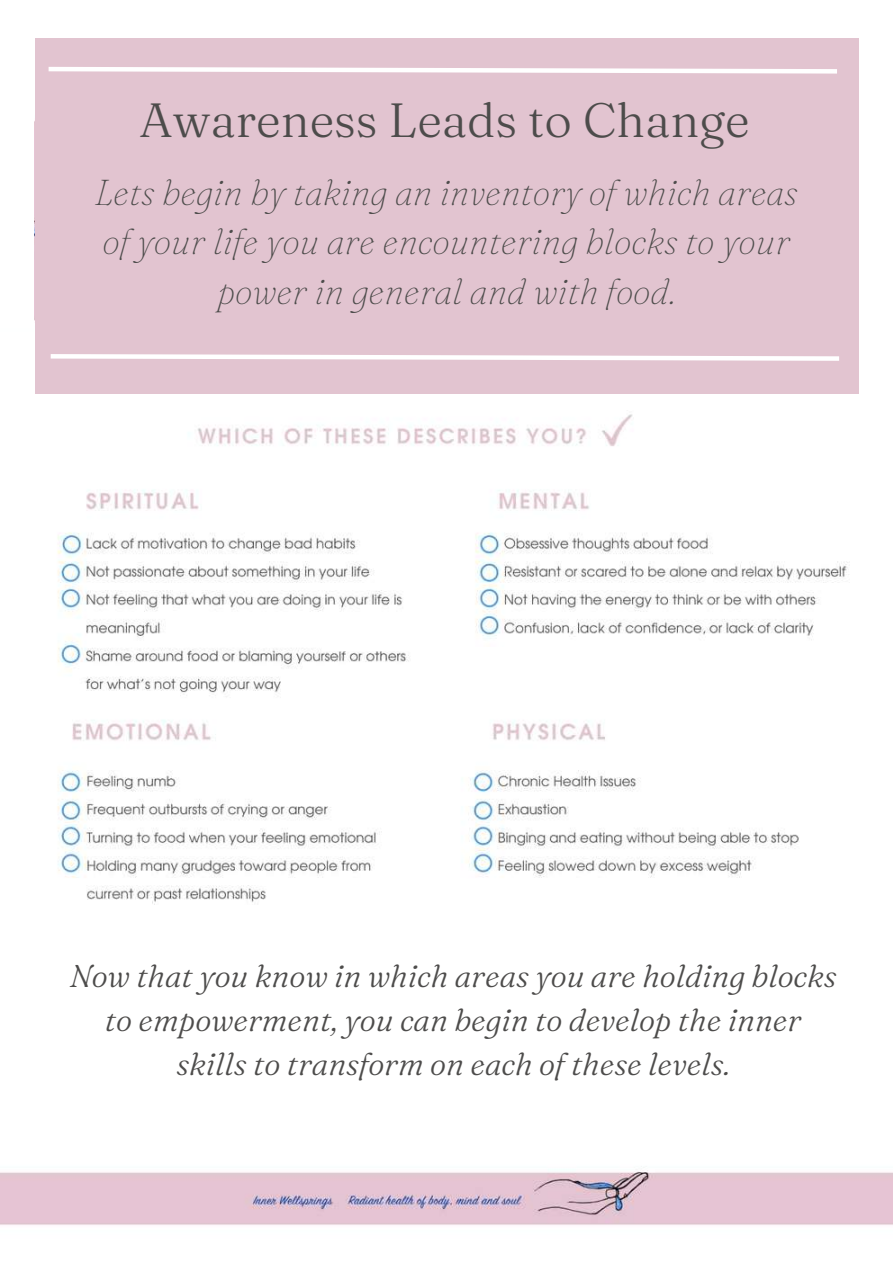
<style>
.page{position:relative;width:893px;height:1264px;background:#fff}
.page>*{position:absolute;margin:0;border:0;box-sizing:border-box;transform-origin:0 0}
.t1{font:300 48px "Fraunces 9 pt";color:#4d4c4b}
.t2{font:italic 100 36px/49.5px "Fraunces 9 pt";color:#4d4c4b;text-align:center}
.t3{font:italic 300 31.5px/43.8px "Fraunces 9 pt";color:#4d4c4b;text-align:center}
</style>
<div class="page">
<img style="left:0;top:38px;width:892px;height:1187px">
<div style="left:35px;top:38px;width:823px;height:355px;background:#e2c4d0"></div>
<div style="left:0;top:60px;width:33px;height:268px;background:#fff"></div>
<div style="left:0;top:905px;width:891px;height:254px;background:#fff"></div>
<svg style="left:50px;top:354px;width:789px;height:7px"></svg>
<hr style="left:321px;top:647px;width:286px;height:4px;background:#fff">
<hr style="left:339px;top:665px;width:286px;height:4px;background:#fff">
<svg style="left:48px;top:67px;width:789px;height:7px"></svg>
<h1 class="t1" style="left:139px;top:90px;width:611px">Awareness Leads to Change</h1>
<p class="t2" style="left:95px;top:167px;width:704px">Lets begin by taking an inventory of which areas of your life you are encountering blocks to your power in general and with food.</p>
<p class="t3" style="left:70px;top:953px;width:768px">Now that you know in which areas you are holding blocks to empowerment, you can begin to develop the inner skills to transform on each of these levels.</p>
</div>
